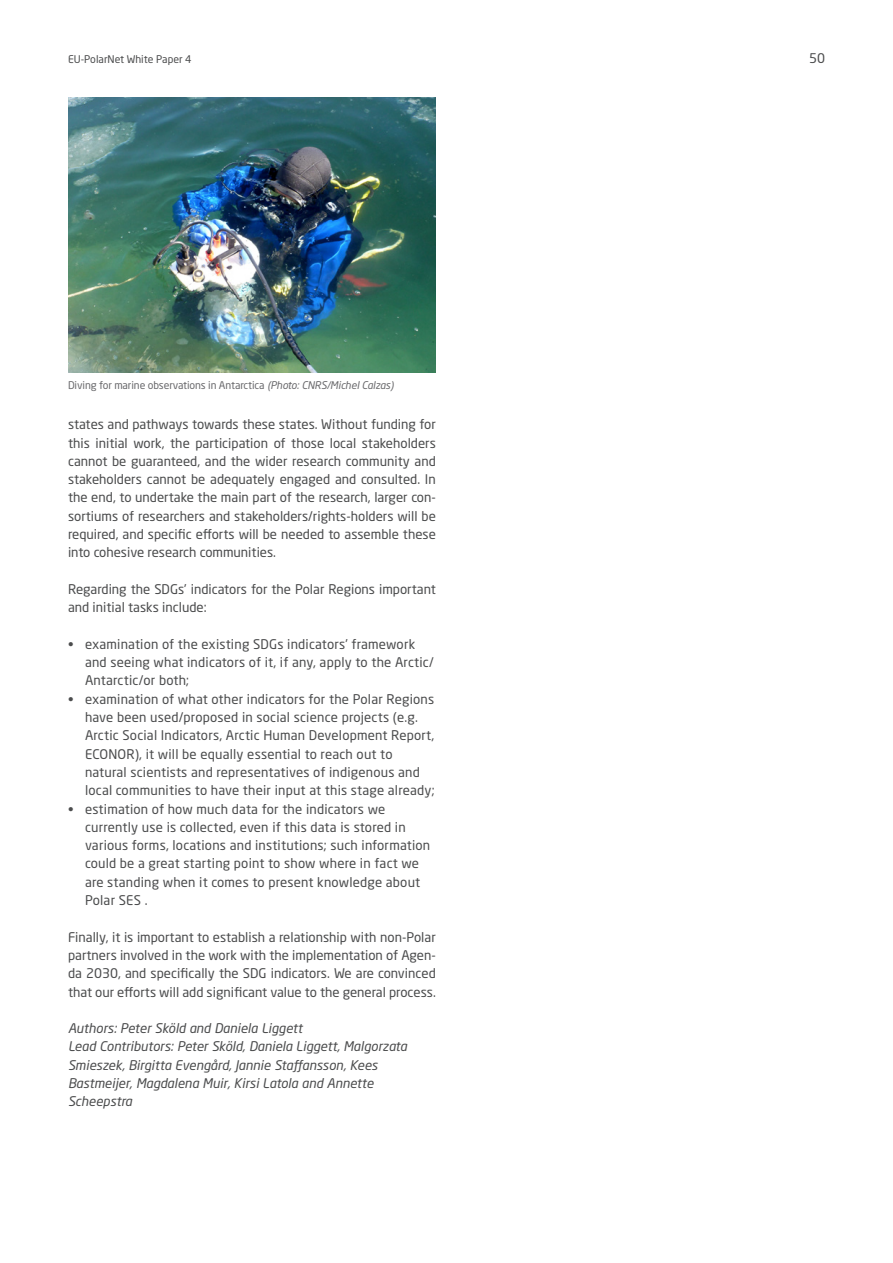
<style>
.page{position:relative;width:893px;height:1263px;background:#fff}
.page>*{position:absolute;margin:0;border:0;box-sizing:border-box;transform-origin:0 0}
.lauf{font:13.2px/18.3px "Neo Sans W1 G";color:#4b4c4d;text-align:justify}
.Aufzählung{font:13.2px/18.3px "Neo Sans W1 G";letter-spacing:.015em;color:#4b4c4d}
.Autoren{font:italic 13.2px/18.3px "Neo Sans W1 G";color:#4b4c4d}
.t1{font:10.5px "Neo Sans W1 G";letter-spacing:-.01em;color:#69696c}
.t2{font:10.5px "Neo Sans W1 G";color:#4b4c4d}
.s1{font-style:italic}
</style>
<div class="page">
<img style="left:68px;top:98px;width:368px;height:275px">
<p class="t2" style="left:68px;top:53px;width:125px">EU-PolarNet White Paper 4</p>
<p class="lauf" style="left:809px;top:49px;width:17px">50</p>
<p class="t1" style="left:68px;top:379px;width:327px">Diving for marine observations in Antarctica <span class="s1">(Photo: CNRS/Michel Calzas)</span></p>
<p class="lauf" style="left:68px;top:415px;width:369px">states and pathways towards these states. Without funding for this initial work, the participation of those local stakeholders cannot be guaranteed, and the wider research community and stakeholders cannot be adequately engaged and consulted. In the end, to undertake the main part of the research, larger con&shy;sortiums of researchers and stakeholders/rights-holders will be required, and specific efforts will be needed to assemble these into cohesive research communities.</p>
<p class="lauf" style="left:68px;top:580px;width:369px">Regarding the SDGs’ indicators for the Polar Regions important and initial tasks include:</p>
<p class="Aufzählung" style="left:85px;top:635px;width:350px;text-indent:-17px">• examination of the existing SDGs indicators’ framework and seeing what indicators of it, if any, apply to the Arctic/<br>Antarctic/or both;</p>
<p class="Aufzählung" style="left:85px;top:689px;width:351px;text-indent:-17px">• examination of what other indicators for the Polar Regions have been used/proposed in social science projects (e.g.<br>Arctic Social Indicators, Arctic Human Development Report, ECONOR), it will be equally essential to reach out to natural scientists and representatives of indigenous and local communities to have their input at this stage already;</p>
<p class="Aufzählung" style="left:85px;top:799px;width:347px;text-indent:-17px">• estimation of how much data for the indicators we currently use is collected, even if this data is stored in various forms, locations and institutions; such information could be a great starting point to show where in fact we are standing when it comes to present knowledge about Polar SES .</p>
<p class="lauf" style="left:68px;top:927px;width:369px">Finally, it is important to establish a relationship with non-Polar partners involved in the work with the implementation of Agen&shy;da 2030, and specifically the SDG indicators. We are convinced that our efforts will add significant value to the general process.</p>
<p class="Autoren" style="left:68px;top:1019px;width:236px">Authors: Peter Sköld and Daniela Liggett</p>
<p class="Autoren" style="left:68px;top:1037px;width:341px">Lead Contributors: Peter Sköld, Daniela Liggett, Malgorzata Smieszek, Birgitta Evengård, Jannie Staffansson, Kees Bastmeijer, Magdalena Muir, Kirsi Latola and Annette Scheepstra</p>
</div>
